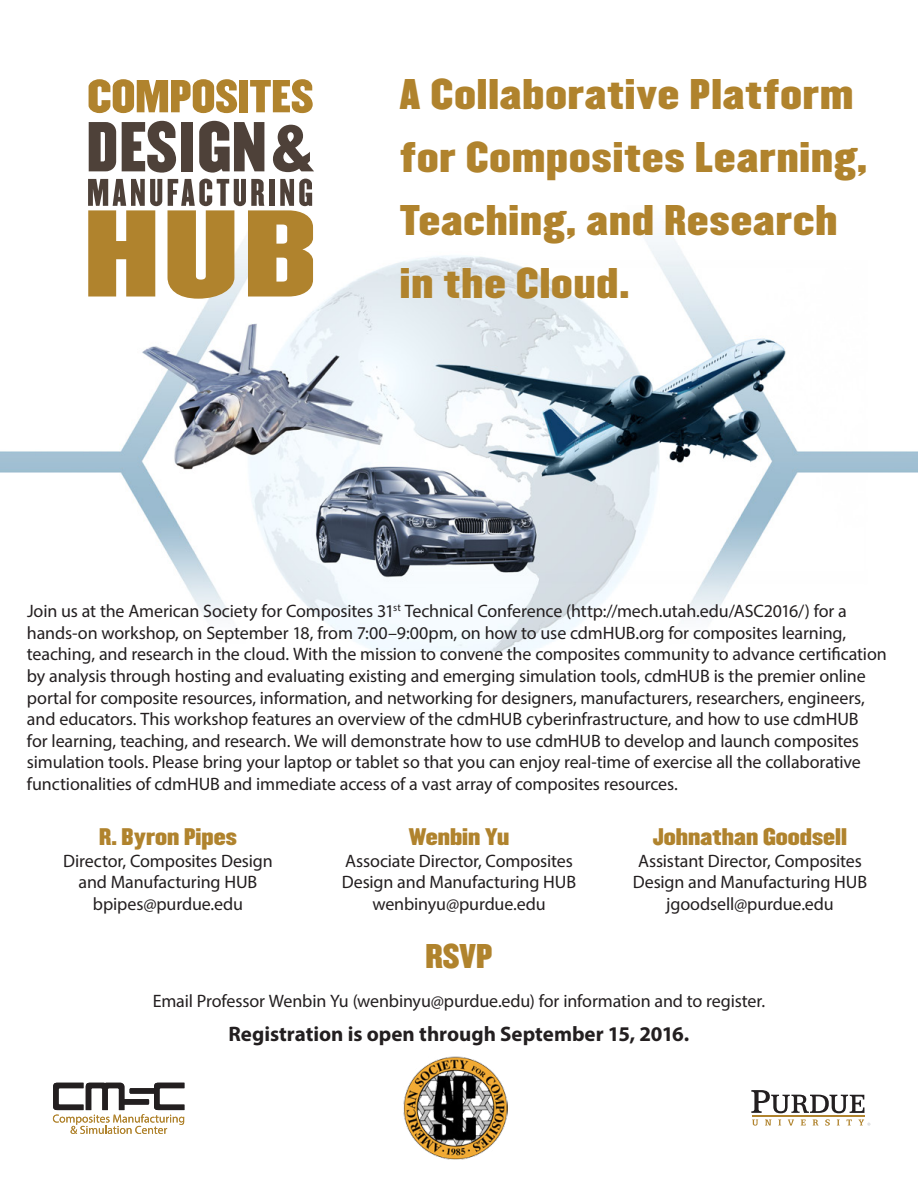
<style>
.page{position:relative;width:918px;height:1188px;background:#fff}
.page>*{position:absolute;margin:0;border:0;box-sizing:border-box;transform-origin:0 0}
.t1{font:37.5px/63px "Champion Middleweight";letter-spacing:.03em;color:#b0832d}
.t2{font:30px "Champion Middleweight";color:#b0832d}
.t3{font:700 21px "Myriad Pro";color:#231f20}
.t4{font:21px "Champion Middleweight";color:#b0832d}
.t5{font:18px/21.6px "Myriad Pro";letter-spacing:-.01em;color:#231f20;text-align:center}
</style>
<div class="page">
<img style="left:0;top:210px;width:918px;height:442px">
<img style="left:404px;top:1056px;width:103px;height:103px">
<svg style="left:751px;top:1090px;width:113px;height:23px"></svg>
<svg style="left:752px;top:1120px;width:6px;height:6px"></svg>
<svg style="left:765px;top:1120px;width:6px;height:5px"></svg>
<svg style="left:778px;top:1120px;width:3px;height:5px"></svg>
<svg style="left:788px;top:1120px;width:6px;height:6px"></svg>
<svg style="left:801px;top:1120px;width:5px;height:5px"></svg>
<svg style="left:813px;top:1120px;width:5px;height:5px"></svg>
<svg style="left:825px;top:1119px;width:5px;height:7px"></svg>
<svg style="left:837px;top:1120px;width:3px;height:5px"></svg>
<svg style="left:847px;top:1120px;width:5px;height:5px"></svg>
<hr style="left:752px;top:1115px;width:112px;height:1px;background:#b0832d">
<svg style="left:859px;top:1120px;width:11px;height:6px"></svg>
<svg style="left:53px;top:1083px;width:131px;height:51px"></svg>
<svg style="left:89px;top:79px;width:148px;height:34px"></svg>
<div style="left:239px;top:80px;width:9px;height:32px;background:#b0832d"></div>
<svg style="left:250px;top:79px;width:63px;height:34px"></svg>
<svg style="left:89px;top:122px;width:27px;height:49px"></svg>
<svg style="left:122px;top:121px;width:54px;height:52px"></svg>
<div style="left:181px;top:122px;width:12px;height:49px;background:#4e4139"></div>
<svg style="left:199px;top:121px;width:65px;height:52px"></svg>
<svg style="left:273px;top:125px;width:41px;height:47px"></svg>
<svg style="left:88px;top:179px;width:74px;height:118px"></svg>
<svg style="left:168px;top:179px;width:145px;height:120px"></svg>
<h1 class="t1" style="left:400px;top:62px;width:469px">A Collaborative Platform for Composites Learning,<br>Teaching, and Research in the Cloud.</h1>
<p class="t5" style="left:27px;top:600px;width:861px;text-align:left">Join us at the American Society for Composites 31<sup>st</sup> Technical Conference (http://mech.utah.edu/ASC2016/) for a hands-on workshop, on September 18, from 7:00–9:00pm, on how to use cdmHUB.org for composites learning, teaching, and research in the cloud. With the mission to convene the composites community to advance certification by analysis through hosting and evaluating existing and emerging simulation tools, cdmHUB is the premier online portal for composite resources, information, and networking for designers, manufacturers, researchers, engineers, and educators. This workshop features an overview of the cdmHUB cyberinfrastructure, and how to use cdmHUB<br>for learning, teaching, and research. We will demonstrate how to use cdmHUB to develop and launch composites simulation tools. Please bring your laptop or tablet so that you can enjoy real-time of exercise all the collaborative functionalities of cdmHUB and immediate access of a vast array of composites resources.</p>
<p class="t4" style="left:99px;top:820px;width:139px">R. Byron Pipes</p>
<p class="t5" style="left:63px;top:850px;width:211px">Director, Composites Design and Manufacturing HUB bpipes@purdue.edu</p>
<p class="t4" style="left:653px;top:820px;width:196px">Johnathan Goodsell</p>
<p class="t5" style="left:633px;top:850px;width:236px">Assistant Director, Composites<br>Design and Manufacturing HUB jgoodsell@purdue.edu</p>
<p class="t4" style="left:409px;top:820px;width:102px">Wenbin Yu</p>
<p class="t5" style="left:342px;top:850px;width:236px">Associate Director, Composites<br>Design and Manufacturing HUB wenbinyu@purdue.edu</p>
<h2 class="t2" style="left:426px;top:931px;width:68px">RSVP</h2>
<p class="t5" style="left:153px;top:990px;width:614px">Email Professor Wenbin Yu (wenbinyu@purdue.edu) for information and to register.</p>
<p class="t3" style="left:229px;top:1021px;width:462px">Registration is open through September 15, 2016.</p>
</div>
